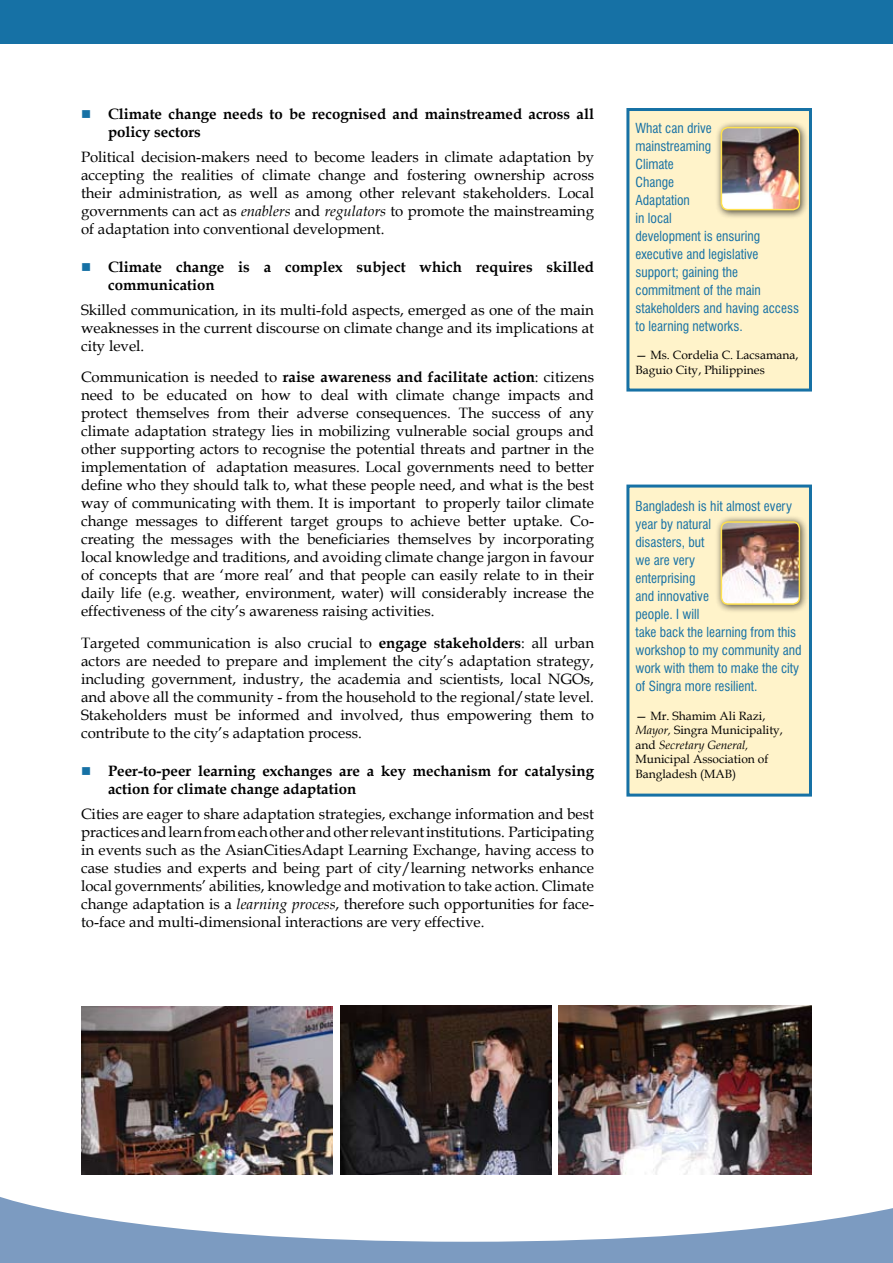
<style>
.page{position:relative;width:893px;height:1263px;background:#fff}
.page>*{position:absolute;margin:0;border:0;box-sizing:border-box;transform-origin:0 0}
.t1{font:15px/18px "Book Antiqua";color:#000;text-align:justify}
.t2{font:700 15px/18px "Book Antiqua";color:#000}
.t3{font:condensed 13.5px/18px "Swiss 721 BT";color:#1671a5}
.t4{font:12px/14.4px "Book Antiqua";color:#000}
.s1{font-style:italic}
.s2{font-weight:700}
</style>
<div class="page">
<div style="left:0;top:0;width:893px;height:43px;background:#1671a5"></div>
<svg style="left:0;top:1197px;width:893px;height:66px"></svg>
<div style="left:626px;top:108px;width:186px;height:284px;background:#fff3ca;border:3px solid #1671a5"></div>
<div style="left:626px;top:484px;width:186px;height:312px;background:#fff3ca;border:3px solid #1671a5"></div>
<div style="left:714px;top:120px;width:100px;height:105px;background:#000;opacity:.75"></div>
<img style="left:721px;top:128px;width:78px;height:82px">
<div style="left:721px;top:127px;width:79px;height:83px;border:2px solid #ffe14f;border-radius:7px"></div>
<div style="left:714px;top:515px;width:100px;height:104px;background:#000;opacity:.75"></div>
<img style="left:721px;top:522px;width:78px;height:82px">
<div style="left:721px;top:521px;width:79px;height:84px;border:2px solid #ffe14f;border-radius:7px"></div>
<img style="left:81px;top:1006px;width:251px;height:168px">
<img style="left:558px;top:1005px;width:254px;height:170px">
<img style="left:341px;top:1005px;width:210px;height:169px">
<p class="t2" style="left:108px;top:105px;width:487px">Climate change needs to be recognised and mainstreamed across all policy sectors</p>
<p class="t1" style="left:81px;top:147px;width:515px">Political decision-makers need to become leaders in climate adaptation by accepting the realities of climate change and fostering ownership across their administration, as well as among other relevant stakeholders. Local governments can act as <span class="s1">enablers</span> and <span class="s1">regulators</span> to promote the mainstreaming of adaptation into conventional development.</p>
<p class="t2" style="left:108px;top:258px;width:488px">Climate change is a complex subject which requires skilled communication</p>
<p class="t1" style="left:81px;top:300px;width:515px">Skilled communication, in its multi-fold aspects, emerged as one of the main weaknesses in the current discourse on climate change and its implications at city level.</p>
<p class="t1" style="left:81px;top:368px;width:515px">Communication is needed to <span class="s2">raise awareness and facilitate action</span>: citizens need to be educated on how to deal with climate change impacts and protect themselves from their adverse consequences. The success of any climate adaptation strategy lies in mobilizing vulnerable social groups and other supporting actors to recognise the potential threats and partner in the implementation of adaptation measures. Local governments need to better define who they should talk to, what these people need, and what is the best way of communicating with them. It is important to properly tailor climate change messages to different target groups to achieve better uptake. Co&shy;creating the messages with the beneficiaries themselves by incorporating local knowledge and traditions, and avoiding climate change jargon in favour of concepts that are ‘more real’ and that people can easily relate to in their daily life (e.g. weather, environment, water) will considerably increase the effectiveness of the city’s awareness raising activities.</p>
<p class="t1" style="left:81px;top:633px;width:515px">Targeted communication is also crucial to <span class="s2">engage stakeholders</span>: all urban actors are needed to prepare and implement the city’s adaptation strategy, including government, industry, the academia and scientists, local NGOs, and above all the community - from the household to the regional/state level.<br>Stakeholders must be informed and involved, thus empowering them to contribute to the city’s adaptation process.</p>
<p class="t2" style="left:108px;top:762px;width:487px">Peer-to-peer learning exchanges are a key mechanism for catalysing action for climate change adaptation</p>
<p class="t1" style="left:81px;top:804px;width:515px">Cities are eager to share adaptation strategies, exchange information and best practices and learn from each other and other relevant institutions. Participating in events such as the AsianCitiesAdapt Learning Exchange, having access to case studies and experts and being part of city/learning networks enhance local governments’ abilities, knowledge and motivation to take action. Climate change adaptation is a <span class="s1">learning process</span>, therefore such opportunities for face&shy;to-face and multi-dimensional interactions are very effective.</p>
<p class="t3" style="left:635px;top:119px;width:165px">What can drive<br>mainstreaming<br>Climate<br>Change<br>Adaptation<br>in local<br>development is ensuring executive and legislative support; gaining the commitment of the main stakeholders and having access to learning networks.</p>
<p class="t4" style="left:635px;top:348px;width:165px">— Ms. Cordelia C. Lacsamana,<br>Baguio City, Philippines</p>
<p class="t3" style="left:635px;top:497px;width:168px">Bangladesh is hit almost every year by natural<br>disasters, but<br>we are very<br>enterprising<br>and innovative<br>people. I will<br>take back the learning from this workshop to my community and work with them to make the city of Singra more resilient.</p>
<p class="t4" style="left:635px;top:708px;width:149px">— Mr. Shamim Ali Razi,<br><span class="s1">Mayor,</span> Singra Municipality, and <span class="s1">Secretary General,<br></span>Municipal Association of<br>Bangladesh (MAB)</p>
</div>
